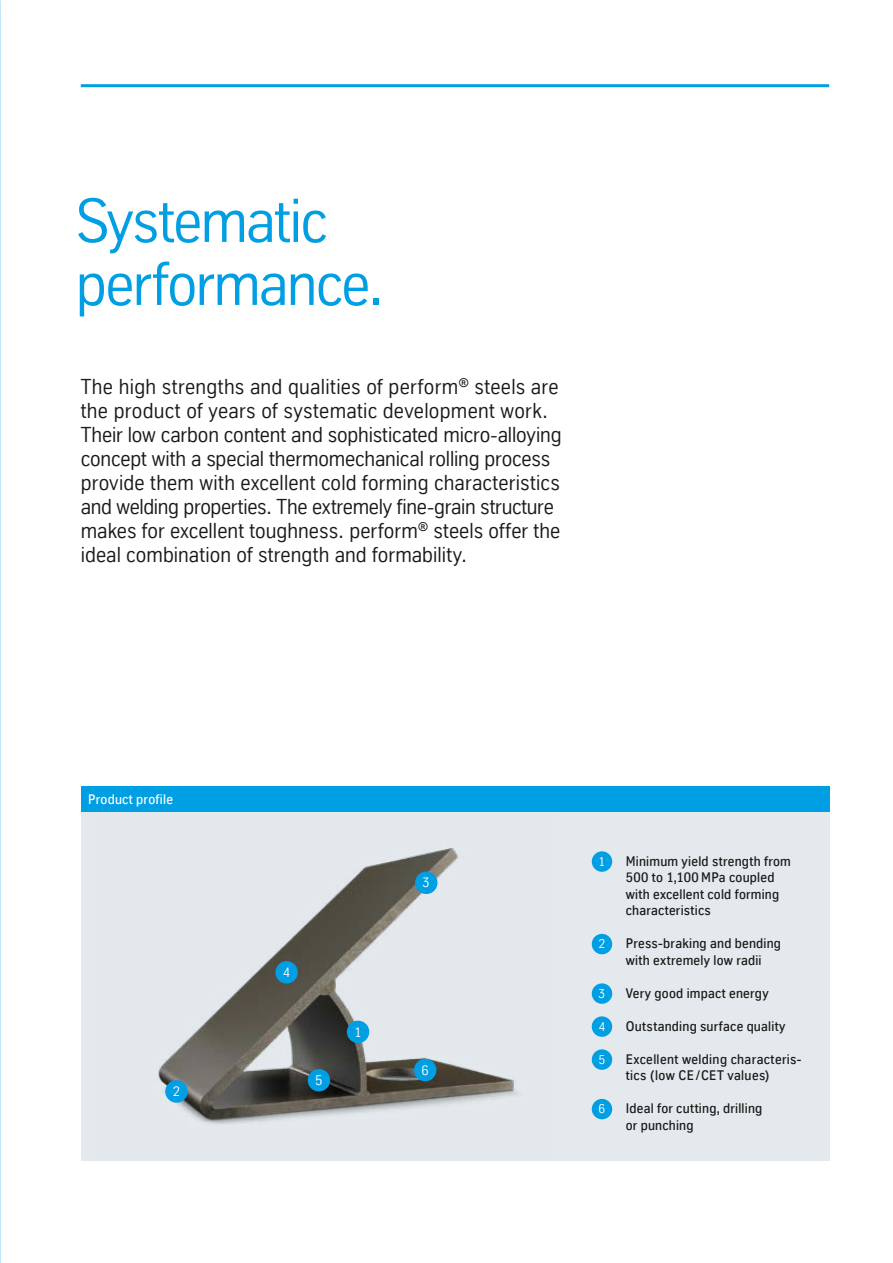
<style>
.page{position:relative;width:893px;height:1263px;background:#fff}
.page>*{position:absolute;margin:0;border:0;box-sizing:border-box;transform-origin:0 0}
.t1{font:60px/63px "TK Type";letter-spacing:-.025em;color:#009ee3}
.t2{font:21px/24px "TK Type";letter-spacing:.005em;color:#1a1a18}
.t3{font:13.8px "TK Type";color:#fff}
.t4{font:500 13.5px/16.5px "TK Type";letter-spacing:.02em;color:#1a1a18}
.t5{font:500 13.5px "TK Type";letter-spacing:.02em;color:#fff}
.t6{font:13.5px "TK Type";color:#fff}
.t7{font:12.6px "TK Type";color:#fff}
</style>
<div class="page">
<div style="left:81px;top:804px;width:748px;height:357px;background:#e3e9ec"></div>
<img style="left:158px;top:848px;width:360px;height:276px">
<div style="left:165px;top:1080px;width:23px;height:23px;background:#009ee3;border-radius:50%"></div>
<div style="left:308px;top:1069px;width:22px;height:22px;background:#009ee3;border-radius:50%"></div>
<div style="left:414px;top:1059px;width:22px;height:22px;background:#009ee3;border-radius:50%"></div>
<div style="left:347px;top:1021px;width:22px;height:22px;background:#009ee3;border-radius:50%"></div>
<div style="left:415px;top:871px;width:22px;height:23px;background:#009ee3;border-radius:50%"></div>
<div style="left:275px;top:961px;width:23px;height:22px;background:#009ee3;border-radius:50%"></div>
<div style="left:81px;top:787px;width:748px;height:25px;background:#009ee3"></div>
<div style="left:592px;top:851px;width:20px;height:21px;background:#009ee3;border-radius:50%"></div>
<div style="left:592px;top:934px;width:20px;height:20px;background:#009ee3;border-radius:50%"></div>
<div style="left:592px;top:983px;width:20px;height:21px;background:#009ee3;border-radius:50%"></div>
<div style="left:592px;top:1016px;width:20px;height:21px;background:#009ee3;border-radius:50%"></div>
<div style="left:592px;top:1049px;width:20px;height:21px;background:#009ee3;border-radius:50%"></div>
<div style="left:592px;top:1099px;width:20px;height:20px;background:#009ee3;border-radius:50%"></div>
<hr style="left:81px;top:84px;width:748px;height:3px;background:#009ee3">
<h1 class="t1" style="left:76px;top:189px;width:310px">Systematic performance.</h1>
<p class="t2" style="left:81px;top:374px;width:482px">The high strengths and qualities of perform<sup>®</sup> steels are the product of years of systematic development work.<br>Their low carbon content and sophisticated micro-alloying concept with a special thermomechanical rolling process provide them with excellent cold forming characteristics and welding properties. The extremely fine-grain structure makes for excellent toughness. perform<sup>®</sup> steels offer the ideal combination of strength and formability.</p>
<p class="t5" style="left:88px;top:792px;width:86px">Product profile</p>
<p class="t6" style="left:173px;top:1084px;width:8px">2</p>
<p class="t6" style="left:283px;top:965px;width:8px">4</p>
<p class="t3" style="left:315px;top:1073px;width:9px">5</p>
<p class="t6" style="left:355px;top:1024px;width:7px">1</p>
<p class="t6" style="left:423px;top:875px;width:8px">3</p>
<p class="t6" style="left:422px;top:1062px;width:9px">6</p>
<p class="t7" style="left:599px;top:854px;width:7px">1</p>
<p class="t4" style="left:626px;top:853px;width:167px">Minimum yield strength from<br>500 to 1,100 MPa coupled with excellent cold forming characteristics</p>
<p class="t7" style="left:599px;top:937px;width:8px">2</p>
<p class="t4" style="left:626px;top:935px;width:157px">Press-braking and bending with extremely low radii</p>
<p class="t7" style="left:599px;top:986px;width:8px">3</p>
<p class="t4" style="left:626px;top:985px;width:144px">Very good impact energy</p>
<p class="t7" style="left:599px;top:1019px;width:8px">4</p>
<p class="t4" style="left:626px;top:1018px;width:161px">Outstanding surface quality</p>
<p class="t7" style="left:599px;top:1052px;width:8px">5</p>
<p class="t4" style="left:626px;top:1051px;width:177px">Excellent welding characteris&shy;tics (low CE /CET values)</p>
<p class="t7" style="left:599px;top:1102px;width:8px">6</p>
<p class="t4" style="left:626px;top:1100px;width:138px">Ideal for cutting, drilling or punching</p>
</div>
